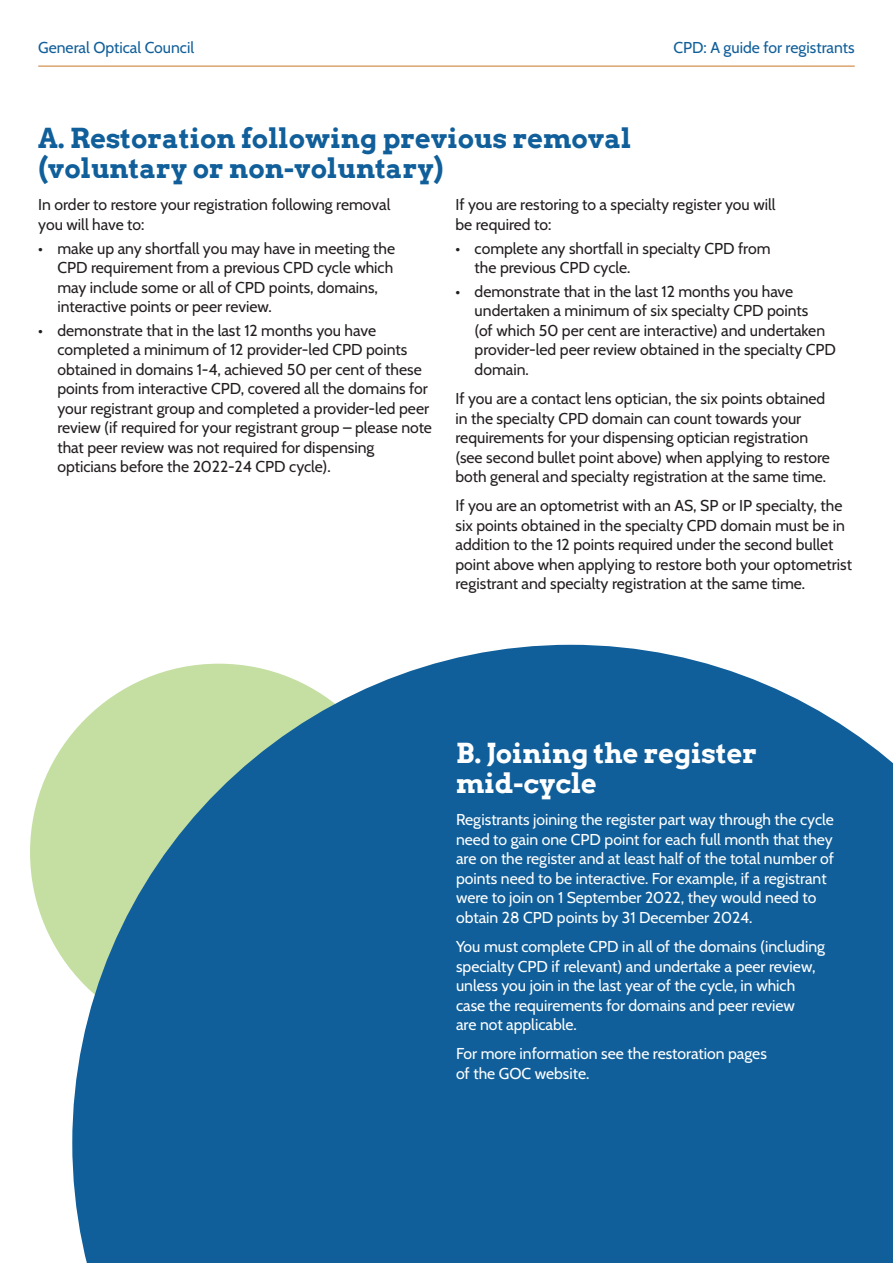
<style>
.page{position:relative;width:893px;height:1263px;background:#fff}
.page>*{position:absolute;margin:0;border:0;box-sizing:border-box;transform-origin:0 0}
.t1{font:700 27px/30px "Arvo";color:#105f9a}
.t2{font:700 27px/30px "Arvo";color:#fff}
.t3{font:15.75px/19.5px "Cabin";color:#231f20}
.t4{font:15.75px/19.5px "Cabin";color:#fff}
.t5{font:15.75px "Cabin";color:#105f9a}
</style>
<div class="page">
<div style="left:30px;top:664px;width:377px;height:377px;background:#c4dfa1;border-radius:50%"></div>
<svg style="left:72px;top:645px;width:821px;height:618px;background:#2b71a0"></svg>
<hr style="left:38px;top:66px;width:817px;height:1px;background:#ca7429">
<p class="t5" style="left:38px;top:36px;width:157px">General Optical Council</p>
<p class="t5" style="left:673px;top:36px;width:183px">CPD: A guide for registrants</p>
<h1 class="t1" style="left:38px;top:123px;width:595px">A. Restoration following previous removal (voluntary or non-voluntary)</h1>
<p class="t3" style="left:38px;top:194px;width:354px">In order to restore your registration following removal you will have to:</p>
<p class="t3" style="left:57px;top:237px;width:339px;text-indent:-19px">• make up any shortfall you may have in meeting the CPD requirement from a previous CPD cycle which may include some or all of CPD points, domains, interactive points or peer review.</p>
<p class="t3" style="left:57px;top:320px;width:376px;text-indent:-19px">• demonstrate that in the last 12 months you have completed a minimum of 12 provider-led CPD points obtained in domains 1-4, achieved 50 per cent of these points from interactive CPD, covered all the domains for your registrant group and completed a provider-led peer review (if required for your registrant group – please note that peer review was not required for dispensing opticians before the 2022-24 CPD cycle).</p>
<p class="t3" style="left:455px;top:194px;width:322px">If you are restoring to a specialty register you will be required to:</p>
<p class="t3" style="left:475px;top:237px;width:297px;text-indent:-19px">• complete any shortfall in specialty CPD from the previous CPD cycle.</p>
<p class="t3" style="left:475px;top:280px;width:363px;text-indent:-19px">• demonstrate that in the last 12 months you have undertaken a minimum of six specialty CPD points<br>(of which 50 per cent are interactive) and undertaken provider-led peer review obtained in the specialty CPD domain.</p>
<p class="t3" style="left:455px;top:388px;width:376px">If you are a contact lens optician, the six points obtained in the specialty CPD domain can count towards your requirements for your dispensing optician registration (see second bullet point above) when applying to restore both general and specialty registration at the same time.</p>
<p class="t3" style="left:455px;top:495px;width:398px">If you are an optometrist with an AS, SP or IP specialty, the six points obtained in the specialty CPD domain must be in addition to the 12 points required under the second bullet point above when applying to restore both your optometrist registrant and specialty registration at the same time.</p>
<h1 class="t2" style="left:456px;top:738px;width:302px">B. Joining the register mid-cycle</h1>
<p class="t4" style="left:456px;top:809px;width:379px">Registrants joining the register part way through the cycle need to gain one CPD point for each full month that they are on the register and at least half of the total number of points need to be interactive. For example, if a registrant were to join on 1 September 2022, they would need to obtain 28 CPD points by 31 December 2024.</p>
<p class="t4" style="left:456px;top:936px;width:370px">You must complete CPD in all of the domains (including specialty CPD if relevant) and undertake a peer review, unless you join in the last year of the cycle, in which case the requirements for domains and peer review<br>are not applicable.</p>
<p class="t4" style="left:456px;top:1043px;width:312px">For more information see the restoration pages of the GOC website.</p>
</div>
